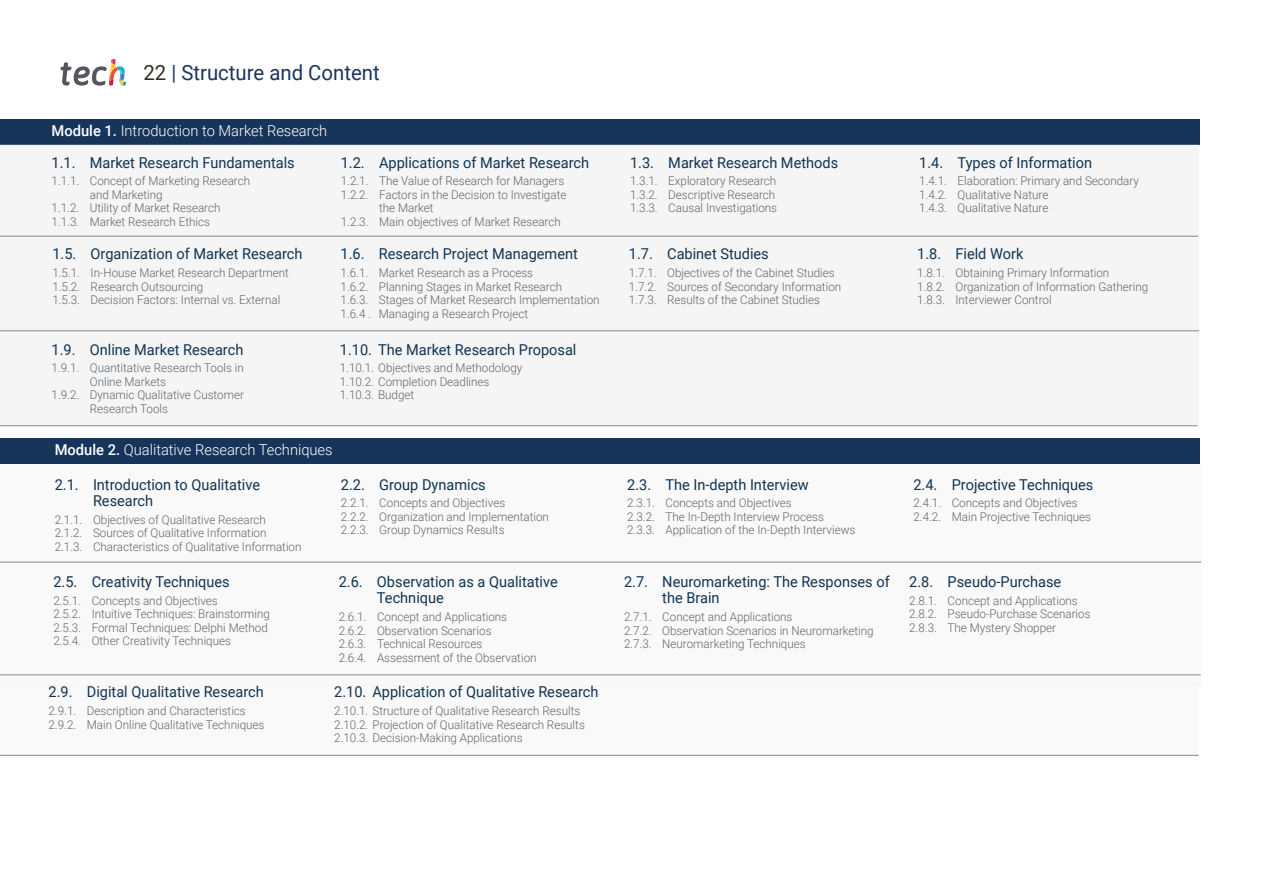
<style>
.page{position:relative;width:1263px;height:893px;background:#fff}
.page>*{position:absolute;margin:0;border:0;box-sizing:border-box;transform-origin:0 0}
.t1{font:21px "Roboto";color:#1a355c}
.t2{font:15px/16.5px "Roboto";color:#123352}
.t3{font:300 15px "Roboto";color:#fff}
.t4{font:300 12px/13.5px "Roboto";color:#61646a}
.s1{color:#312e20}
.s2{font-weight:500}
</style>
<div class="page">
<div style="left:0;top:463px;width:1201px;height:223px;background:#f8f9f8"></div>
<div style="left:0;top:119px;width:1199px;height:26px;background:#17355b"></div>
<div style="left:0;top:145px;width:1199px;height:281px;background:#f4f5f4"></div>
<hr style="left:0;top:236px;width:1198px;height:1px;background:#878a8e">
<hr style="left:0;top:331px;width:1199px;height:1px;background:#878a8e">
<hr style="left:0;top:425px;width:1197px;height:1px;background:#878a8e">
<hr style="left:0;top:675px;width:1201px;height:1px;background:#878a8e">
<hr style="left:0;top:562px;width:1201px;height:1px;background:#878a8e">
<div style="left:0;top:685px;width:1199px;height:70px;background:#f8f9f8"></div>
<hr style="left:0;top:755px;width:1199px;height:1px;background:#878a8e">
<div style="left:0;top:438px;width:1199px;height:25px;background:#17355b"></div>
<svg style="left:61px;top:59px;width:65px;height:27px"></svg>
<h1 class="t1" style="left:144px;top:57px;width:238px"><span class="s1">22</span> | Structure and Content</h1>
<p class="t3" style="left:52px;top:120px;width:277px"><span class="s2">Module 1.</span> Introduction to Market Research</p>
<p class="t2" style="left:52px;top:153px;width:245px">1.1. Market Research Fundamentals</p>
<p class="t4" style="left:52px;top:174px;width:200px">1.1.1. Concept of Marketing Research</p>
<p class="t4" style="left:90px;top:187px;width:74px">and Marketing</p>
<p class="t4" style="left:52px;top:201px;width:170px">1.1.2. Utility of Market Research</p>
<p class="t4" style="left:52px;top:214px;width:160px">1.1.3. Market Research Ethics</p>
<p class="t2" style="left:52px;top:245px;width:252px">1.5. Organization of Market Research</p>
<p class="t4" style="left:52px;top:266px;width:238px">1.5.1. In-House Market Research Department<br>1.5.2. Research Outsourcing<br>1.5.3. Decision Factors: Internal vs. External</p>
<p class="t2" style="left:52px;top:340px;width:193px">1.9. Online Market Research</p>
<p class="t4" style="left:52px;top:361px;width:194px">1.9.1. Quantitative Research Tools in</p>
<p class="t4" style="left:90px;top:374px;width:78px">Online Markets</p>
<p class="t4" style="left:52px;top:388px;width:194px">1.9.2. Dynamic Qualitative Customer</p>
<p class="t4" style="left:90px;top:401px;width:80px">Research Tools</p>
<p class="t2" style="left:341px;top:153px;width:250px">1.2. Applications of Market Research</p>
<p class="t4" style="left:341px;top:174px;width:225px">1.2.1. The Value of Research for Managers</p>
<p class="t4" style="left:341px;top:187px;width:227px">1.2.2. Factors in the Decision to Investigate</p>
<p class="t4" style="left:379px;top:201px;width:56px">the Market</p>
<p class="t4" style="left:341px;top:214px;width:221px">1.2.3. Main objectives of Market Research</p>
<p class="t2" style="left:341px;top:245px;width:239px">1.6. Research Project Management</p>
<p class="t4" style="left:341px;top:266px;width:260px">1.6.1. Market Research as a Process<br>1.6.2. Planning Stages in Market Research<br>1.6.3. Stages of Market Research Implementation 1.6.4 . Managing a Research Project</p>
<p class="t2" style="left:340px;top:340px;width:238px">1.10. The Market Research Proposal</p>
<p class="t4" style="left:340px;top:361px;width:184px">1.10.1. Objectives and Methodology<br>1.10.2. Completion Deadlines<br>1.10.3. Budget</p>
<p class="t3" style="left:55px;top:439px;width:279px"><span class="s2">Module 2.</span> Qualitative Research Techniques</p>
<p class="t2" style="left:93px;top:475px;width:169px;text-indent:-38px">2.1. Introduction to Qualitative<br>Research</p>
<p class="t4" style="left:55px;top:512px;width:248px">2.1.1. Objectives of Qualitative Research<br>2.1.2. Sources of Qualitative Information<br>2.1.3. Characteristics of Qualitative Information</p>
<p class="t2" style="left:341px;top:475px;width:146px">2.2. Group Dynamics</p>
<p class="t4" style="left:341px;top:496px;width:209px">2.2.1. Concepts and Objectives<br>2.2.2. Organization and Implementation<br>2.2.3. Group Dynamics Results</p>
<p class="t2" style="left:53px;top:573px;width:178px">2.5. Creativity Techniques</p>
<p class="t4" style="left:53px;top:593px;width:218px">2.5.1. Concepts and Objectives<br>2.5.2. Intuitive Techniques: Brainstorming 2.5.3. Formal Techniques: Delphi Method 2.5.4. Other Creativity Techniques</p>
<p class="t2" style="left:49px;top:683px;width:217px">2.9. Digital Qualitative Research</p>
<p class="t4" style="left:49px;top:704px;width:217px">2.9.1. Description and Characteristics<br>2.9.2. Main Online Qualitative Techniques</p>
<p class="t2" style="left:377px;top:573px;width:182px;text-indent:-38px">2.6. Observation as a Qualitative<br>Technique</p>
<p class="t4" style="left:339px;top:610px;width:199px">2.6.1. Concept and Applications<br>2.6.2. Observation Scenarios<br>2.6.3. Technical Resources<br>2.6.4. Assessment of the Observation</p>
<p class="t2" style="left:334px;top:683px;width:266px">2.10. Application of Qualitative Research</p>
<p class="t4" style="left:334px;top:704px;width:252px">2.10.1. Structure of Qualitative Research Results<br>2.10.2. Projection of Qualitative Research Results<br>2.10.3. Decision-Making Applications</p>
<p class="t2" style="left:630px;top:153px;width:210px">1.3. Market Research Methods</p>
<p class="t4" style="left:630px;top:174px;width:149px">1.3.1. Exploratory Research<br>1.3.2. Descriptive Research<br>1.3.3. Causal Investigations</p>
<p class="t2" style="left:629px;top:245px;width:141px">1.7. Cabinet Studies</p>
<p class="t4" style="left:629px;top:266px;width:214px">1.7.1. Objectives of the Cabinet Studies<br>1.7.2. Sources of Secondary Information<br>1.7.3. Results of the Cabinet Studies</p>
<p class="t2" style="left:919px;top:153px;width:174px">1.4. Types of Information</p>
<p class="t4" style="left:919px;top:174px;width:221px">1.4.1. Elaboration: Primary and Secondary<br>1.4.2. Qualitative Nature<br>1.4.3. Qualitative Nature</p>
<p class="t2" style="left:917px;top:245px;width:108px">1.8. Field Work</p>
<p class="t4" style="left:917px;top:266px;width:232px">1.8.1. Obtaining Primary Information<br>1.8.2. Organization of Information Gathering<br>1.8.3. Interviewer Control</p>
<p class="t2" style="left:627px;top:475px;width:183px">2.3. The In-depth Interview</p>
<p class="t4" style="left:627px;top:496px;width:230px">2.3.1. Concepts and Objectives<br>2.3.2. The In-Depth Interview Process<br>2.3.3. Application of the In-Depth Interviews</p>
<p class="t2" style="left:662px;top:573px;width:229px;text-indent:-38px">2.7. Neuromarketing: The Responses of the Brain</p>
<p class="t4" style="left:624px;top:610px;width:251px">2.7.1. Concept and Applications<br>2.7.2. Observation Scenarios in Neuromarketing<br>2.7.3. Neuromarketing Techniques</p>
<p class="t2" style="left:913px;top:475px;width:181px">2.4. Projective Techniques</p>
<p class="t4" style="left:913px;top:496px;width:179px">2.4.1. Concepts and Objectives<br>2.4.2. Main Projective Techniques</p>
<p class="t2" style="left:909px;top:573px;width:153px">2.8. Pseudo-Purchase</p>
<p class="t4" style="left:909px;top:593px;width:183px">2.8.1. Concept and Applications<br>2.8.2. Pseudo-Purchase Scenarios<br>2.8.3. The Mystery Shopper</p>
</div>
